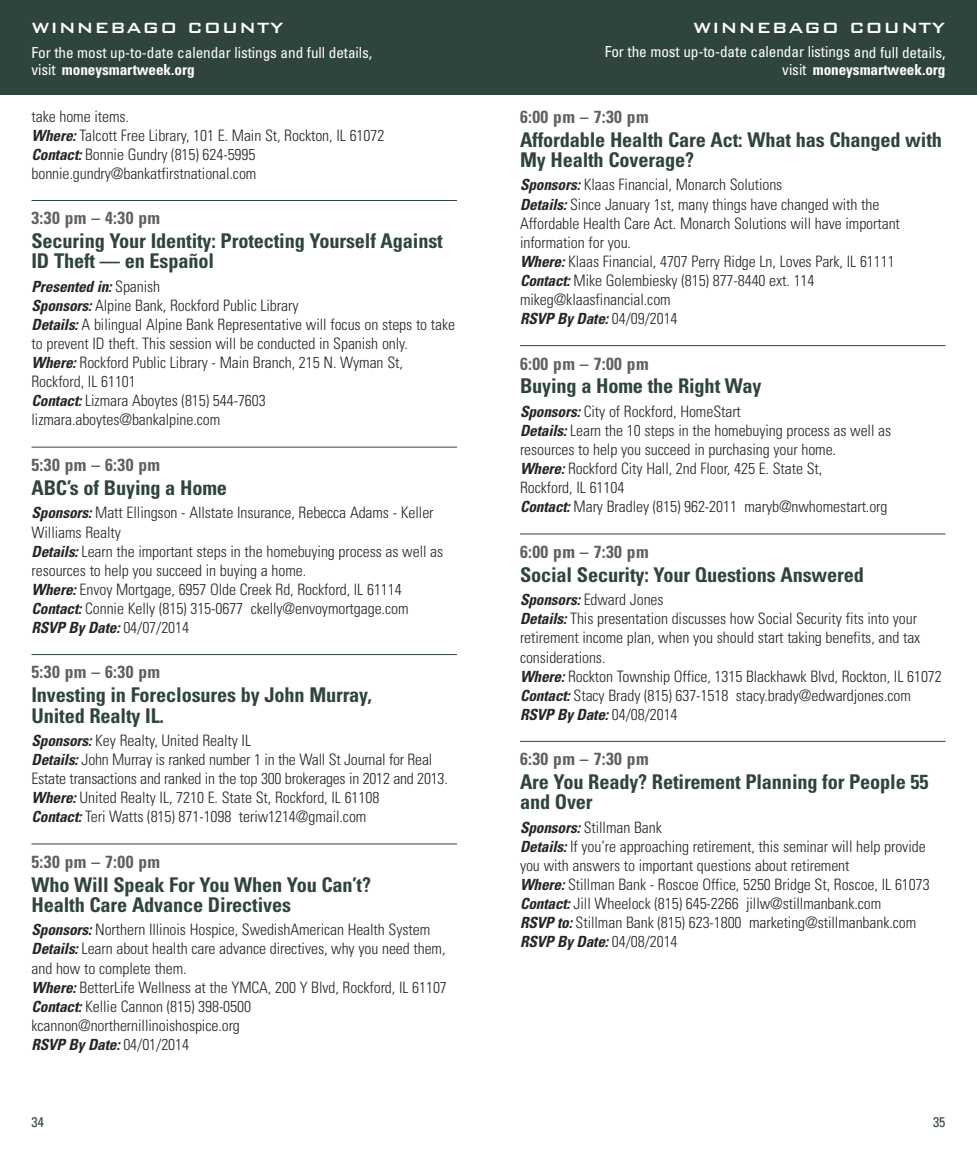
<style>
.page{position:relative;width:977px;height:1150px;background:#fff}
.page>*{position:absolute;margin:0;border:0;box-sizing:border-box;transform-origin:0 0}
.t1{font:700 condensed 20.3px/20.1px "Univers";letter-spacing:-.01em;color:#30443e}
.t2{font:500 19.78px "Bank Gothic";letter-spacing:.035em;color:#fff}
.t3{font:700 condensed 17.5px "Univers";letter-spacing:.02em;color:#61605e}
.t4{font:300 condensed 15.75px/19.1px "Univers";letter-spacing:-.005em;color:#272627}
.t5{font:italic 700 condensed 15.4px "Univers";letter-spacing:-.01em;color:#272627}
.t6{font:condensed 15.22px/17.7px "Univers";letter-spacing:-.005em;color:#fff;text-align:right}
.t7{font:condensed 14px "Univers";color:#30443e}
.s1{font-weight:700}
.s2{font-weight:700;font-style:italic;font-size:15.4px}
.s3{font-weight:300;font-style:normal;font-size:15.75px}
</style>
<div class="page">
<hr style="left:520px;top:345px;width:425px;height:1px;background:#30443e">
<hr style="left:520px;top:534px;width:425px;height:1px;background:#30443e">
<hr style="left:520px;top:741px;width:425px;height:1px;background:#30443e">
<div style="left:488px;top:0;width:488px;height:94px;background:#30443e"></div>
<hr style="left:32px;top:200px;width:425px;height:1px;background:#30443e">
<hr style="left:32px;top:447px;width:425px;height:1px;background:#30443e">
<hr style="left:32px;top:654px;width:425px;height:1px;background:#30443e">
<hr style="left:32px;top:843px;width:425px;height:1px;background:#30443e">
<div style="left:0;top:0;width:488px;height:94px;background:#30443e"></div>
<p class="t2" style="left:31px;top:14px;width:253px">WINNEBAGO COUNTY</p>
<p class="t6" style="left:31px;top:45px;width:342px;text-align:left">For the most up-to-date calendar listings and full details, visit <span class="s1">moneysmartweek.org</span></p>
<p class="t4" style="left:32px;top:108px;width:354px">take home items.<br><span class="s2">Where:</span> Talcott Free Library, 101 E. Main St, Rockton, IL 61072<br><span class="s2">Contact:</span> Bonnie Gundry (815) 624-5995 bonnie.gundry@bankatfirstnational.com</p>
<p class="t3" style="left:32px;top:212px;width:130px">3:30 pm – 4:30 pm</p>
<p class="t1" style="left:32px;top:233px;width:413px">Securing Your Identity: Protecting Yourself Against<br>ID Theft — en Español</p>
<p class="t5" style="left:32px;top:281px;width:130px">Presented in: <span class="s3">Spanish</span></p>
<p class="t4" style="left:31px;top:297px;width:425px"><span class="s2">Sponsors:</span> Alpine Bank, Rockford Public Library<br><span class="s2">Details:</span> A bilingual Alpine Bank Representative will focus on steps to take to prevent ID theft. This session will be conducted in Spanish only.<br><span class="s2">Where:</span> Rockford Public Library - Main Branch, 215 N. Wyman St, Rockford, IL 61101<br><span class="s2">Contact:</span> Lizmara Aboytes (815) 544-7603 lizmara.aboytes@bankalpine.com</p>
<p class="t3" style="left:32px;top:458px;width:130px">5:30 pm – 6:30 pm</p>
<p class="t1" style="left:32px;top:479px;width:197px">ABC’s of Buying a Home</p>
<p class="t4" style="left:31px;top:505px;width:413px"><span class="s2">Sponsors:</span> Matt Ellingson - Allstate Insurance, Rebecca Adams - Keller Williams Realty<br><span class="s2">Details:</span> Learn the important steps in the homebuying process as well as resources to help you succeed in buying a home.<br><span class="s2">Where:</span> Envoy Mortgage, 6957 Olde Creek Rd, Rockford, IL 61114<br><span class="s2">Contact:</span> Connie Kelly (815) 315-0677 ckelly@envoymortgage.com</p>
<p class="t5" style="left:32px;top:622px;width:159px">RSVP By Date: <span class="s3">04/07/2014</span></p>
<p class="t3" style="left:32px;top:666px;width:130px">5:30 pm – 6:30 pm</p>
<p class="t1" style="left:32px;top:687px;width:342px">Investing in Foreclosures by John Murray,<br>United Realty IL.</p>
<p class="t4" style="left:32px;top:732px;width:418px"><span class="s2">Sponsors:</span> Key Realty, United Realty IL<br><span class="s2">Details:</span> John Murray is ranked number 1 in the Wall St Journal for Real Estate transactions and ranked in the top 300 brokerages in 2012 and 2013.<br><span class="s2">Where:</span> United Realty IL, 7210 E. State St, Rockford, IL 61108<br><span class="s2">Contact:</span> Teri Watts (815) 871-1098 teriw1214@gmail.com</p>
<p class="t3" style="left:32px;top:855px;width:130px">5:30 pm – 7:00 pm</p>
<p class="t1" style="left:32px;top:876px;width:341px">Who Will Speak For You When You Can’t?<br>Health Care Advance Directives</p>
<p class="t4" style="left:31px;top:921px;width:417px"><span class="s2">Sponsors:</span> Northern Illinois Hospice, SwedishAmerican Health System <span class="s2">Details:</span> Learn about health care advance directives, why you need them, and how to complete them.<br><span class="s2">Where:</span> BetterLife Wellness at the YMCA, 200 Y Blvd, Rockford, IL 61107<br><span class="s2">Contact:</span> Kellie Cannon (815) 398-0500 kcannon@northernillinoishospice.org</p>
<p class="t5" style="left:32px;top:1039px;width:159px">RSVP By Date: <span class="s3">04/01/2014</span></p>
<p class="t7" style="left:32px;top:1117px;width:14px">34</p>
<p class="t2" style="left:693px;top:14px;width:253px">WINNEBAGO COUNTY</p>
<p class="t6" style="left:604px;top:44px;width:342px">For the most up-to-date calendar listings and full details, visit <span class="s1">moneysmartweek.org</span></p>
<p class="t3" style="left:520px;top:110px;width:130px">6:00 pm – 7:30 pm</p>
<p class="t1" style="left:520px;top:131px;width:423px">Affordable Health Care Act: What has Changed with<br>My Health Coverage?</p>
<p class="t4" style="left:520px;top:177px;width:381px"><span class="s2">Sponsors:</span> Klaas Financial, Monarch Solutions<br><span class="s2">Details:</span> Since January 1st, many things have changed with the Affordable Health Care Act. Monarch Solutions will have important information for you.<br><span class="s2">Where:</span> Klaas Financial, 4707 Perry Ridge Ln, Loves Park, IL 61111<br><span class="s2">Contact:</span> Mike Golembiesky (815) 877-8440 ext. 114 mikeg@klaasfinancial.com</p>
<p class="t5" style="left:520px;top:313px;width:159px">RSVP By Date: <span class="s3">04/09/2014</span></p>
<p class="t3" style="left:520px;top:357px;width:130px">6:00 pm – 7:00 pm</p>
<p class="t1" style="left:520px;top:378px;width:243px">Buying a Home the Right Way</p>
<p class="t4" style="left:520px;top:403px;width:373px"><span class="s2">Sponsors:</span> City of Rockford, HomeStart<br><span class="s2">Details:</span> Learn the 10 steps in the homebuying process as well as resources to help you succeed in purchasing your home.<br><span class="s2">Where:</span> Rockford City Hall, 2nd Floor, 425 E. State St,<br>Rockford, IL 61104<br><span class="s2">Contact:</span> Mary Bradley (815) 962-2011 maryb@nwhomestart.org</p>
<p class="t3" style="left:520px;top:545px;width:130px">6:00 pm – 7:30 pm</p>
<p class="t1" style="left:520px;top:566px;width:345px">Social Security: Your Questions Answered</p>
<p class="t4" style="left:520px;top:591px;width:423px"><span class="s2">Sponsors:</span> Edward Jones<br><span class="s2">Details:</span> This presentation discusses how Social Security fits into your retirement income plan, when you should start taking benefits, and tax considerations.<br><span class="s2">Where:</span> Rockton Township Office, 1315 Blackhawk Blvd, Rockton, IL 61072<br><span class="s2">Contact:</span> Stacy Brady (815) 637-1518 stacy.brady@edwardjones.com</p>
<p class="t5" style="left:520px;top:708px;width:159px">RSVP By Date: <span class="s3">04/08/2014</span></p>
<p class="t3" style="left:520px;top:752px;width:130px">6:30 pm – 7:30 pm</p>
<p class="t1" style="left:520px;top:773px;width:410px">Are You Ready? Retirement Planning for People 55 and Over</p>
<p class="t4" style="left:520px;top:819px;width:411px"><span class="s2">Sponsors:</span> Stillman Bank<br><span class="s2">Details:</span> If you’re approaching retirement, this seminar will help provide you with answers to important questions about retirement<br><span class="s2">Where:</span> Stillman Bank - Roscoe Office, 5250 Bridge St, Roscoe, IL 61073<br><span class="s2">Contact:</span> Jill Wheelock (815) 645-2266 jillw@stillmanbank.com<br><span class="s2">RSVP to:</span> Stillman Bank (815) 623-1800 marketing@stillmanbank.com</p>
<p class="t5" style="left:520px;top:936px;width:159px">RSVP By Date: <span class="s3">04/08/2014</span></p>
<p class="t7" style="left:933px;top:1117px;width:14px">35</p>
</div>
